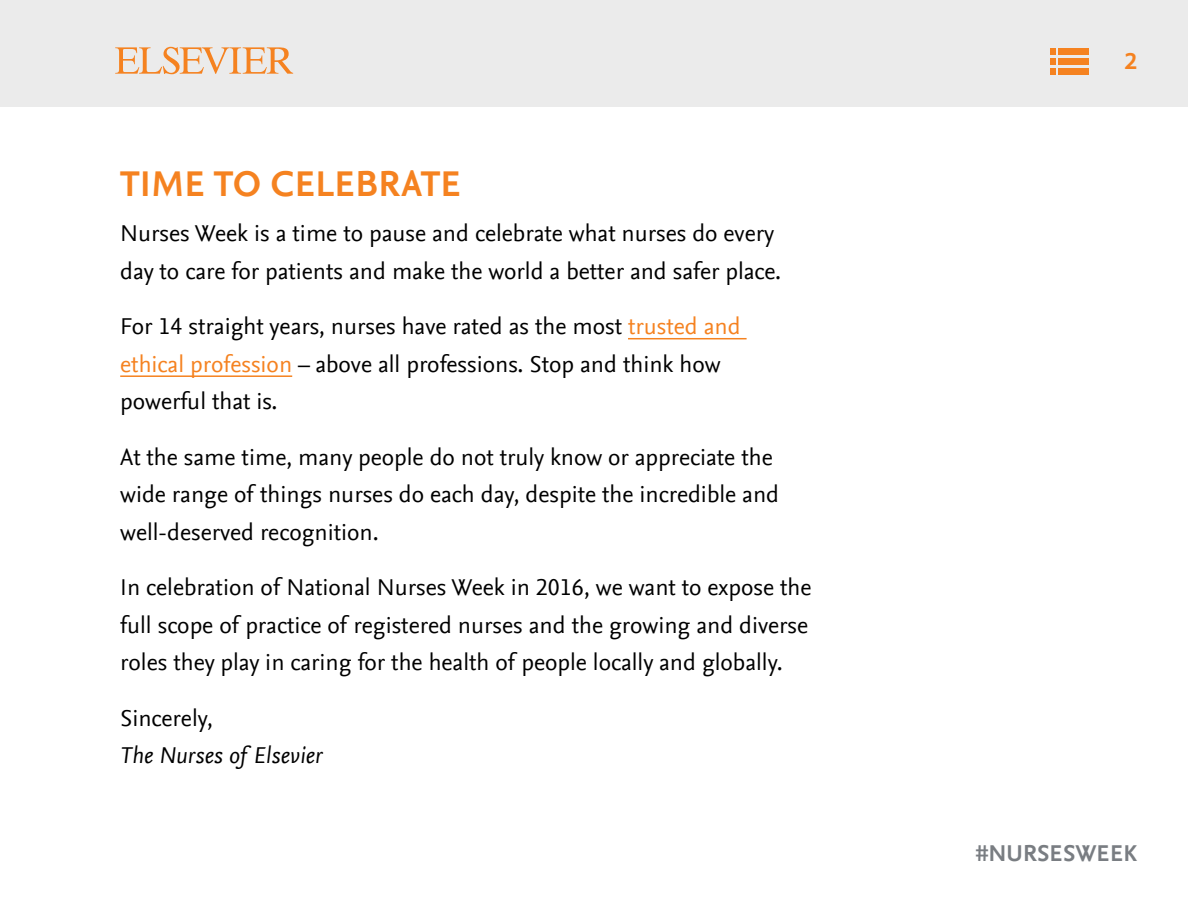
<style>
.page{position:relative;width:1188px;height:918px;background:#fff}
.page>*{position:absolute;margin:0;border:0;box-sizing:border-box;transform-origin:0 0}
.t1{font:700 37.5px "Nexus Sans Offc Pro";letter-spacing:.01em;color:#f58220}
.t2{font:24px/37.5px "Nexus Sans Offc Pro";color:#000}
.t3{font:italic 24px "Nexus Sans Offc Pro";color:#000}
.t4{font:700 24px "Nexus Sans Offc Pro";letter-spacing:.01em;color:#797d82}
.t5{font:700 24px "Nexus Sans Offc Pro";color:#f58220}
.s1{color:#f58220}
</style>
<div class="page">
<div style="left:0;top:0;width:1188px;height:106px;background:#ebebeb"></div>
<svg style="left:115px;top:47px;width:178px;height:27px"></svg>
<div style="left:1059px;top:68px;width:30px;height:6px;background:#f58220"></div>
<svg style="left:1050px;top:68px;width:6px;height:6px"></svg>
<div style="left:1059px;top:58px;width:30px;height:7px;background:#f58220"></div>
<div style="left:1050px;top:58px;width:6px;height:7px;background:#f58220"></div>
<div style="left:1059px;top:49px;width:30px;height:6px;background:#f58220"></div>
<svg style="left:1050px;top:49px;width:6px;height:6px"></svg>
<hr style="left:628px;top:338px;width:119px;height:1px;background:#f58220">
<hr style="left:120px;top:375px;width:172px;height:2px;background:#f58220">
<h1 class="t1" style="left:120px;top:156px;width:342px">TIME TO CELEBRATE</h1>
<p class="t2" style="left:120px;top:213px;width:663px">Nurses Week is a time to pause and celebrate what nurses do every day to care for patients and make the world a better and safer place.</p>
<p class="t2" style="left:120px;top:306px;width:622px">For 14 straight years, nurses have rated as the most <span class="s1">trusted and ethical profession</span> – above all professions. Stop and think how powerful that is.</p>
<p class="t2" style="left:120px;top:437px;width:660px">At the same time, many people do not truly know or appreciate the wide range of things nurses do each day, despite the incredible and well-deserved recognition.</p>
<p class="t2" style="left:120px;top:567px;width:693px">In celebration of National Nurses Week in 2016, we want to expose the full scope of practice of registered nurses and the growing and diverse roles they play in caring for the health of people locally and globally.</p>
<p class="t2" style="left:120px;top:698px;width:94px">Sincerely,</p>
<p class="t3" style="left:120px;top:737px;width:204px">The Nurses of Elsevier</p>
<p class="t5" style="left:1125px;top:44px;width:13px">2</p>
<p class="t4" style="left:976px;top:835px;width:162px">#NURSESWEEK</p>
</div>
